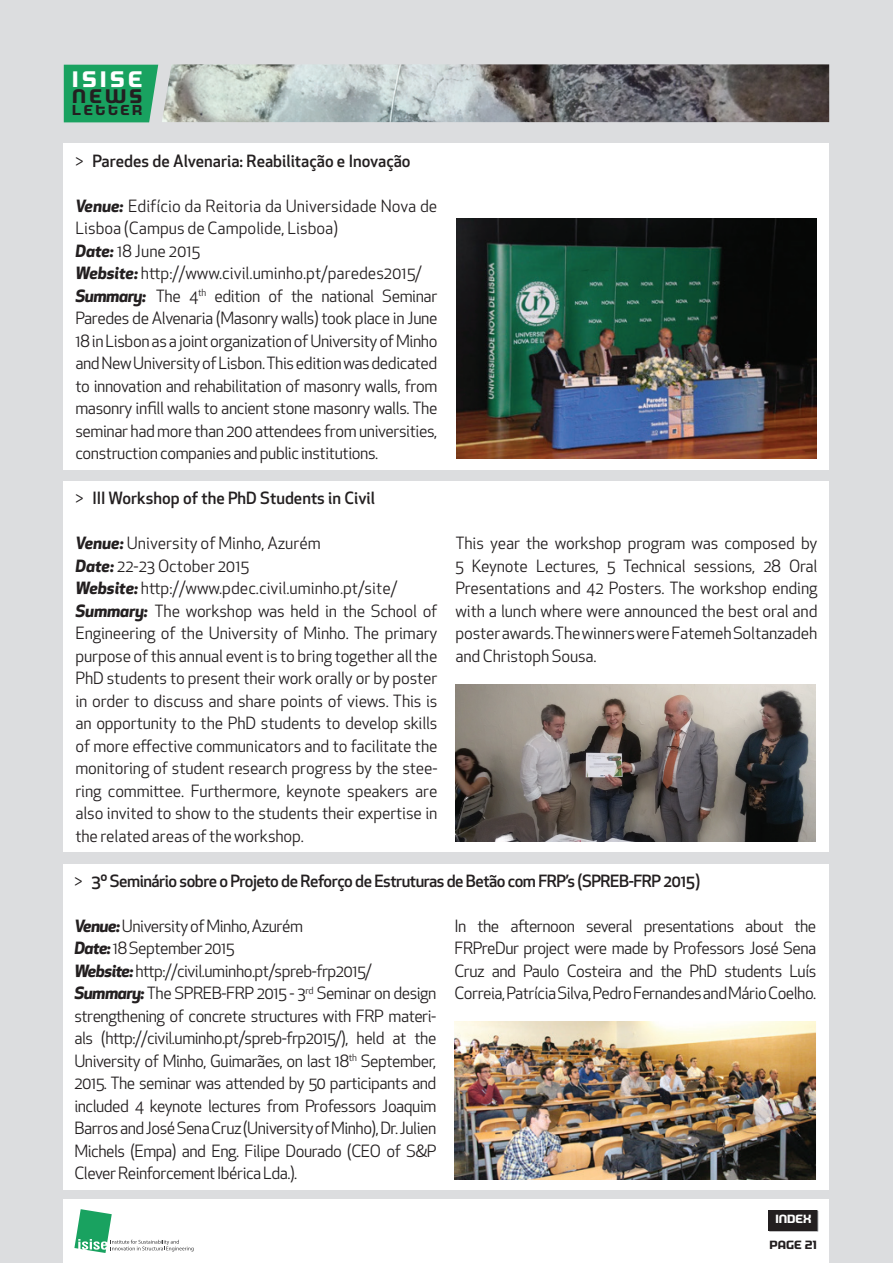
<style>
.page{position:relative;width:893px;height:1263px;background:#dcdddf}
.page>*{position:absolute;margin:0;border:0;box-sizing:border-box;transform-origin:0 0}
.t1{font:700 22.65px "Morgan Big";letter-spacing:.155em;color:#fff}
.t2{font:700 19.8px "Morgan Big";color:#231f20}
.t3{font:16.5px/22.5px "Apex New";letter-spacing:-.025em;color:#231f20}
.t4{font:500 16.5px "Apex New";color:#231f20}
.t5{font:500 16.5px "Apex New";letter-spacing:-.02em;color:#231f20}
.t6{font:700 14.55px "Morgan Big";letter-spacing:.175em;color:#231f20}
.t7{font:700 12px "Morgan Big";color:#231f20}
.t8{font:700 12px "Morgan Big";color:#fff}
.s1{font-weight:400}
.s2{font-weight:700;font-style:italic}
</style>
<div class="page">
<div style="left:64px;top:1199px;width:765px;height:64px;background:#fff"></div>
<svg style="left:74px;top:1209px;width:120px;height:44px"></svg>
<svg style="left:768px;top:1210px;width:50px;height:21px"></svg>
<div style="left:768px;top:1210px;width:49px;height:20px;background:#231f20"></div>
<div style="left:64px;top:144px;width:765px;height:326px;background:#fff"></div>
<img style="left:456px;top:219px;width:360px;height:240px">
<div style="left:64px;top:482px;width:765px;height:370px;background:#fff"></div>
<img style="left:455px;top:684px;width:360px;height:158px">
<div style="left:64px;top:864px;width:765px;height:326px;background:#fff"></div>
<img style="left:454px;top:1022px;width:362px;height:157px">
<div style="left:64px;top:65px;width:94px;height:57px;background:#19a260"></div>
<img style="left:162px;top:64px;width:667px;height:58px">
<h1 class="t1" style="left:72px;top:66px;width:72px">ISISE</h1>
<p class="t2" style="left:72px;top:85px;width:72px">NEWS</p>
<p class="t6" style="left:72px;top:102px;width:72px">LETTER</p>
<p class="t4" style="left:75px;top:149px;width:337px"><span class="s1">&gt;</span> Paredes de Alvenaria: Reabilitação e Inovação</p>
<p class="t3" style="left:75px;top:194px;width:364px"><span class="s2">Venue:</span> Edifício da Reitoria da Universidade Nova de Lisboa (Campus de Campolide, Lisboa)<br><span class="s2">Date:</span> 18 June 2015<br><span class="s2">Website:</span> http://www.civil.uminho.pt/paredes2015/ <span class="s2">Summary:</span> The 4<sup>th</sup> edition of the national Seminar Paredes de Alvenaria (Masonry walls) took place in June 18 in Lisbon as a joint organization of University of Minho and New University of Lisbon. This edition was dedicated to innovation and rehabilitation of masonry walls, from masonry infill walls to ancient stone masonry walls. The seminar had more than 200 attendees from universities, construction companies and public institutions.</p>
<p class="t4" style="left:75px;top:487px;width:301px"><span class="s1">&gt;</span> III Workshop of the PhD Students in Civil</p>
<p class="t3" style="left:75px;top:532px;width:364px"><span class="s2">Venue:</span> University of Minho, Azurém<br><span class="s2">Date:</span> 22-23 October 2015<br><span class="s2">Website:</span> http://www.pdec.civil.uminho.pt/site/ <span class="s2">Summary:</span> The workshop was held in the School of Engineering of the University of Minho. The primary purpose of this annual event is to bring together all the PhD students to present their work orally or by poster in order to discuss and share points of views. This is an opportunity to the PhD students to develop skills of more effective communicators and to facilitate the monitoring of student research progress by the stee&shy;ring committee. Furthermore, keynote speakers are also invited to show to the students their expertise in the related areas of the workshop.</p>
<p class="t3" style="left:455px;top:532px;width:364px;text-align:justify">This year the workshop program was composed by 5 Keynote Lectures, 5 Technical sessions, 28 Oral Presentations and 42 Posters. The workshop ending with a lunch where were announced the best oral and poster awards. The winners were Fatemeh Soltanzadeh and Christoph Sousa.</p>
<p class="t5" style="left:74px;top:869px;width:627px"><span class="s1">&gt;</span> 3º Seminário sobre o Projeto de Reforço de Estruturas de Betão com FRP’s (SPREB-FRP 2015)</p>
<p class="t3" style="left:74px;top:914px;width:364px"><span class="s2">Venue:</span> University of Minho, Azurém<br><span class="s2">Date:</span> 18 September 2015<br><span class="s2">Website:</span> http://civil.uminho.pt/spreb-frp2015/ <span class="s2">Summary:</span> The SPREB-FRP 2015 - 3<sup>rd</sup> Seminar on design strengthening of concrete structures with FRP materi&shy;als (http://civil.uminho.pt/spreb-frp2015/), held at the University of Minho, Guimarães, on last 18<sup>th</sup> September, 2015. The seminar was attended by 50 participants and included 4 keynote lectures from Professors Joaquim Barros and José Sena Cruz (University of Minho), Dr. Julien Michels (Empa) and Eng. Filipe Dourado (CEO of S&amp;P Clever Reinforcement Ibérica Lda.).</p>
<p class="t3" style="left:454px;top:914px;width:364px;text-align:justify">In the afternoon several presentations about the FRPreDur project were made by Professors José Sena Cruz and Paulo Costeira and the PhD students Luís Correia, Patrícia Silva, Pedro Fernandes and Mário Coelho.</p>
<p class="t8" style="left:775px;top:1212px;width:38px">INDEX</p>
<p class="t7" style="left:769px;top:1238px;width:49px">PAGE 21</p>
</div>
